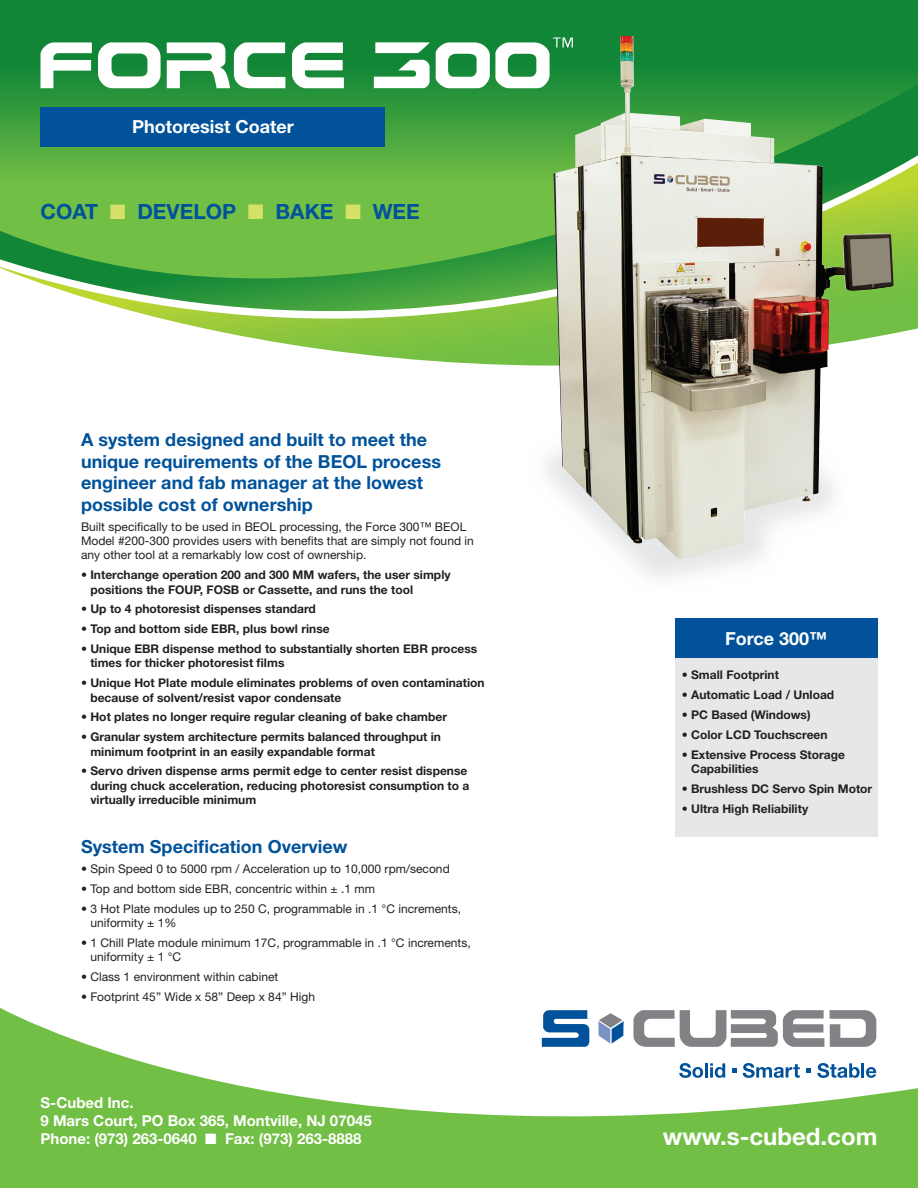
<style>
.page{position:relative;width:918px;height:1188px;background:#fff}
.page>*{position:absolute;margin:0;border:0;box-sizing:border-box;transform-origin:0 0}
.t1{font:700 24px "Helvetica Neue";color:#fff}
.t2{font:700 21px "Helvetica Neue";color:#01529a}
.body_sub{font:700 18px/21.6px "Helvetica Neue";color:#01529a}
.Model_Sub_InBlueBar{font:700 18px "Helvetica Neue";color:#fff}
.t3{font:700 15px "Helvetica Neue";color:#fff}
.body{font:700 12px/14.4px "Helvetica Neue";color:#231f20}
.body-2{font:12px/14.4px "Helvetica Neue";color:#231f20}
.s1{color:#d4e067}
</style>
<div class="page">
<svg style="left:0;top:1007px;width:918px;height:181px;fill:#71bf44"></svg>
<svg style="left:547px;top:455px;width:204px;height:123px"></svg>
<div style="left:0;top:0;width:918px;height:77px;background:#118637"></div>
<svg style="left:0;top:77px;width:918px;height:70px"></svg>
<div style="left:40px;top:107px;width:346px;height:40px;background:#01529a"></div>
<svg style="left:40px;top:42px;width:52px;height:46px"></svg>
<svg style="left:98px;top:42px;width:63px;height:46px"></svg>
<svg style="left:167px;top:42px;width:118px;height:46px"></svg>
<svg style="left:292px;top:42px;width:52px;height:46px"></svg>
<svg style="left:374px;top:42px;width:56px;height:46px"></svg>
<svg style="left:436px;top:38px;width:118px;height:50px"></svg>
<svg style="left:598px;top:1013px;width:26px;height:31px"></svg>
<svg style="left:542px;top:1010px;width:47px;height:37px"></svg>
<svg style="left:633px;top:1010px;width:191px;height:37px"></svg>
<svg style="left:830px;top:1010px;width:46px;height:37px"></svg>
<svg style="left:679px;top:1063px;width:24px;height:15px"></svg>
<hr style="left:705px;top:1063px;width:3px;height:15px;background:#01529a">
<svg style="left:710px;top:1063px;width:15px;height:15px"></svg>
<svg style="left:732px;top:1069px;width:4px;height:4px"></svg>
<svg style="left:743px;top:1063px;width:57px;height:15px"></svg>
<svg style="left:807px;top:1069px;width:4px;height:4px"></svg>
<svg style="left:817px;top:1063px;width:43px;height:15px"></svg>
<hr style="left:861px;top:1063px;width:3px;height:15px;background:#01529a">
<svg style="left:866px;top:1067px;width:10px;height:11px"></svg>
<svg style="left:0;top:154px;width:918px;height:212px"></svg>
<div style="left:675px;top:658px;width:203px;height:179px;background:#e6e7e9"></div>
<div style="left:675px;top:618px;width:203px;height:40px;background:#01529a"></div>
<img style="left:554px;top:36px;width:339px;height:524px">
<p class="Model_Sub_InBlueBar" style="left:132px;top:115px;width:163px">Photoresist Coater</p>
<p class="t2" style="left:40px;top:198px;width:16px">coat</p>
<p class="t2" style="left:110px;top:198px;width:85px"><span class="s1">■</span> develop</p>
<p class="t2" style="left:248px;top:198px;width:173px"><span class="s1">■</span> bake <span class="s1">■</span> WEE</p>
<p class="body_sub" style="left:81px;top:428px;width:362px">A system designed and built to meet the unique requirements of the BEOL process engineer and fab manager at the lowest possible cost of ownership</p>
<p class="body-2" style="left:81px;top:519px;width:394px">Built specifically to be used in BEOL processing, the Force 300™ BEOL<br>Model #200-300 provides users with benefits that are simply not found in any other tool at a remarkably low cost of ownership.</p>
<p class="body" style="left:90px;top:568px;width:362px;text-indent:-9px">• Interchange operation 200 and 300 MM wafers, the user simply positions the FOUP, FOSB or Cassette, and runs the tool</p>
<p class="body" style="left:81px;top:602px;width:236px">• Up to 4 photoresist dispenses standard</p>
<p class="body" style="left:81px;top:622px;width:250px">• Top and bottom side EBR, plus bowl rinse</p>
<p class="body" style="left:90px;top:641px;width:389px;text-indent:-9px">• Unique EBR dispense method to substantially shorten EBR process times for thicker photoresist films</p>
<p class="body" style="left:90px;top:676px;width:396px;text-indent:-9px">• Unique Hot Plate module eliminates problems of oven contamination because of solvent/resist vapor condensate</p>
<p class="body" style="left:81px;top:710px;width:368px">• Hot plates no longer require regular cleaning of bake chamber</p>
<p class="body" style="left:90px;top:730px;width:352px;text-indent:-9px">• Granular system architecture permits balanced throughput in minimum footprint in an easily expandable format</p>
<p class="body" style="left:90px;top:764px;width:381px;text-indent:-9px">• Servo driven dispense arms permit edge to center resist dispense during chuck acceleration, reducing photoresist consumption to a virtually irreducible minimum</p>
<p class="body_sub" style="left:81px;top:836px;width:268px">System Specification Overview</p>
<p class="body-2" style="left:81px;top:861px;width:370px">• Spin Speed 0 to 5000 rpm / Acceleration up to 10,000 rpm/second</p>
<p class="body-2" style="left:81px;top:881px;width:296px">• Top and bottom side EBR, concentric within ± .1 mm</p>
<p class="body-2" style="left:90px;top:901px;width:372px;text-indent:-9px">• 3 Hot Plate modules up to 250 C, programmable in .1 °C increments, uniformity ± 1%</p>
<p class="body-2" style="left:90px;top:935px;width:382px;text-indent:-9px">• 1 Chill Plate module minimum 17C, programmable in .1 °C increments, uniformity ± 1 °C</p>
<p class="body-2" style="left:81px;top:969px;width:199px">• Class 1 environment within cabinet</p>
<p class="body-2" style="left:81px;top:989px;width:236px">• Footprint 45” Wide x 58” Deep x 84” High</p>
<p class="t3" style="left:40px;top:1094px;width:95px">S-Cubed Inc.</p>
<p class="t3" style="left:40px;top:1112px;width:333px">9 Mars Court, PO Box 365, Montville, NJ 07045</p>
<p class="t3" style="left:40px;top:1130px;width:323px">Phone: (973) 263-0640 ■ Fax: (973) 263-8888</p>
<p class="Model_Sub_InBlueBar" style="left:725px;top:627px;width:104px">Force 300™</p>
<p class="body" style="left:682px;top:668px;width:99px">• Small Footprint</p>
<p class="body" style="left:682px;top:687px;width:154px">• Automatic Load / Unload</p>
<p class="body" style="left:682px;top:707px;width:130px">• PC Based (Windows)</p>
<p class="body" style="left:682px;top:727px;width:147px">• Color LCD Touchscreen</p>
<p class="body" style="left:691px;top:747px;width:155px;text-indent:-9px">• Extensive Process Storage<br>Capabilities</p>
<p class="body" style="left:682px;top:781px;width:192px">• Brushless DC Servo Spin Motor</p>
<p class="body" style="left:682px;top:801px;width:128px">• Ultra High Reliability</p>
<p class="t1" style="left:663px;top:1122px;width:216px">www.s-cubed.com</p>
</div>
